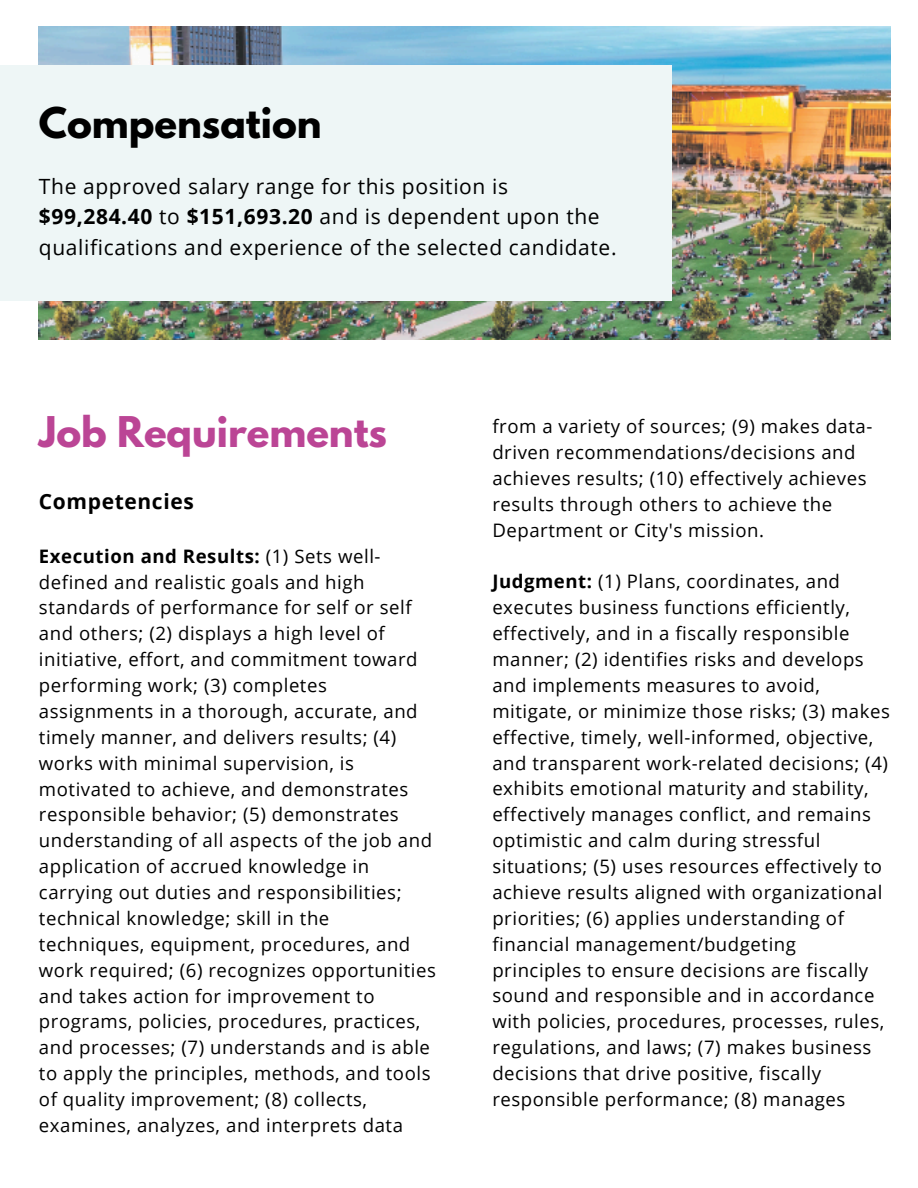
<style>
.page{position:relative;width:918px;height:1188px;background:#fff}
.page>*{position:absolute;margin:0;border:0;box-sizing:border-box;transform-origin:0 0}
.t1{font:700 37.5px "League Spartan";color:#bb4595}
.t2{font:700 37.5px "League Spartan";color:#000}
.t3{font:21px/30.3px "Open Sans";letter-spacing:.03em;color:#000}
.t4{font:700 21px "Open Sans";letter-spacing:.03em;color:#000}
.t5{font:18.6px/25.8px "Open Sans";letter-spacing:.03em;color:#000}
.s1{font-weight:700}
</style>
<div class="page">
<img style="left:39px;top:27px;width:852px;height:313px">
<div style="left:0;top:66px;width:672px;height:235px;background:#eef6f6"></div>
<h1 class="t2" style="left:39px;top:105px;width:284px">Compensation</h1>
<h2 class="t3" style="left:39px;top:171px;width:579px">The approved salary range for this position is <span class="s1">$99,284.40</span> to <span class="s1">$151,693.20</span> and is dependent upon the qualifications and experience of the selected candidate.</h2>
<p class="t1" style="left:39px;top:414px;width:350px">Job Requirements</p>
<p class="t5" style="left:492px;top:413px;width:382px">from a variety of sources; (9) makes data&shy;driven recommendations/decisions and achieves results; (10) effectively achieves results through others to achieve the Department or City's mission.</p>
<p class="t5" style="left:492px;top:568px;width:399px"><span class="s1">Judgment:</span> (1) Plans, coordinates, and executes business functions efficiently, effectively, and in a fiscally responsible manner; (2) identifies risks and develops and implements measures to avoid, mitigate, or minimize those risks; (3) makes effective, timely, well-informed, objective, and transparent work-related decisions; (4) exhibits emotional maturity and stability, effectively manages conflict, and remains optimistic and calm during stressful situations; (5) uses resources effectively to achieve results aligned with organizational priorities; (6) applies understanding of financial management/budgeting<br>principles to ensure decisions are fiscally sound and responsible and in accordance with policies, procedures, processes, rules, regulations, and laws; (7) makes business decisions that drive positive, fiscally responsible performance; (8) manages</p>
<h1 class="t4" style="left:39px;top:486px;width:156px">Competencies</h1>
<h3 class="t5" style="left:39px;top:543px;width:398px"><span class="s1">Execution and Results:</span> (1) Sets well&shy;defined and realistic goals and high standards of performance for self or self and others; (2) displays a high level of initiative, effort, and commitment toward performing work; (3) completes assignments in a thorough, accurate, and timely manner, and delivers results; (4) works with minimal supervision, is motivated to achieve, and demonstrates responsible behavior; (5) demonstrates understanding of all aspects of the job and application of accrued knowledge in carrying out duties and responsibilities; technical knowledge; skill in the techniques, equipment, procedures, and work required; (6) recognizes opportunities and takes action for improvement to programs, policies, procedures, practices, and processes; (7) understands and is able to apply the principles, methods, and tools of quality improvement; (8) collects, examines, analyzes, and interprets data</h3>
</div>
